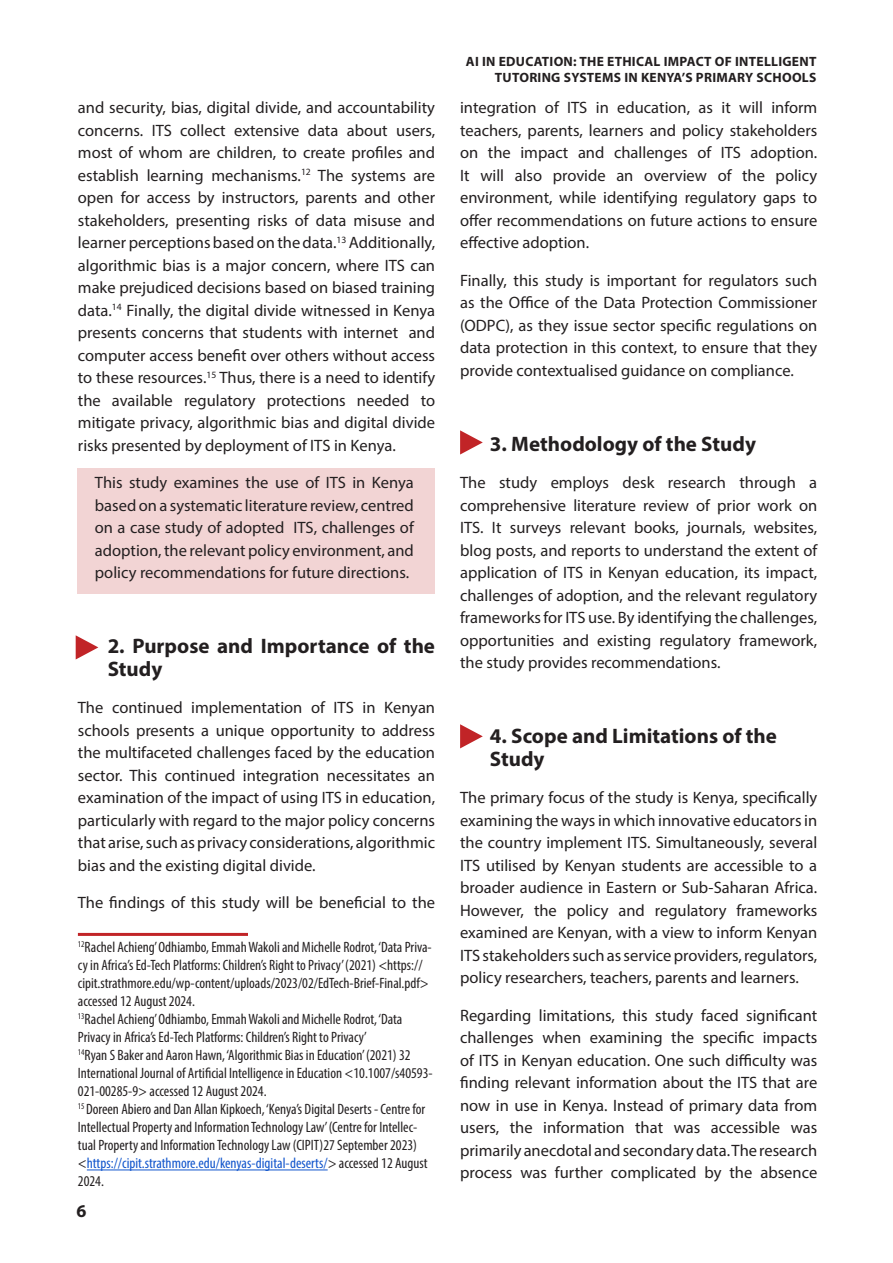
<style>
.page{position:relative;width:893px;height:1263px;background:#fff}
.page>*{position:absolute;margin:0;border:0;box-sizing:border-box;transform-origin:0 0}
.Heading_1{font:700 21px/22.5px "Myriad Pro";color:#231f20}
.t1{font:700 18px "Myriad Pro";color:#231f20}
.t2{font:16.5px/22.5px "Myriad Pro";color:#231f20;text-align:justify}
.t3{font:condensed 15px/18px "Myriad Pro";color:#231f20}
.t4{font:700 13.5px/16.2px "Myriad Pro";letter-spacing:.02em;color:#231f20;text-align:right}
.s1{color:#15c}
</style>
<div class="page">
<div style="left:77px;top:468px;width:358px;height:125px;background:#f2d4d4"></div>
<hr style="left:78px;top:933px;width:170px;height:3px;background:#c12427">
<hr style="left:87px;top:1169px;width:241px;height:1px;background:#15c">
<svg style="left:76px;top:635px;width:22px;height:24px"></svg>
<svg style="left:460px;top:430px;width:23px;height:24px"></svg>
<svg style="left:460px;top:724px;width:23px;height:24px"></svg>
<p class="t2" style="left:78px;top:96px;width:359px">and security, bias, digital divide, and accountability concerns. ITS collect extensive data about users, most of whom are children, to create profiles and establish learning mechanisms.<sup>12</sup> The systems are open for access by instructors, parents and other stakeholders, presenting risks of data misuse and learner perceptions based on the data.<sup>13</sup> Additionally, algorithmic bias is a major concern, where ITS can make prejudiced decisions based on biased training data.<sup>14</sup> Finally, the digital divide witnessed in Kenya presents concerns that students with internet and computer access benefit over others without access to these resources.<sup>15</sup> Thus, there is a need to identify the available regulatory protections needed to mitigate privacy, algorithmic bias and digital divide risks presented by deployment of ITS in Kenya.</p>
<p class="t2" style="left:95px;top:471px;width:320px">This study examines the use of ITS in Kenya based on a systematic literature review, centred on a case study of adopted ITS, challenges of adoption, the relevant policy environment, and policy recommendations for future directions.</p>
<p class="Heading_1" style="left:108px;top:634px;width:329px">2. Purpose and Importance of the<br>Study</p>
<p class="t2" style="left:78px;top:696px;width:359px">The continued implementation of ITS in Kenyan schools presents a unique opportunity to address the multifaceted challenges faced by the education sector. This continued integration necessitates an examination of the impact of using ITS in education, particularly with regard to the major policy concerns that arise, such as privacy considerations, algorithmic bias and the existing digital divide.</p>
<p class="t2" style="left:78px;top:891px;width:359px">The findings of this study will be beneficial to the</p>
<p class="t3" style="left:78px;top:938px;width:355px"><sup>12</sup>Rachel Achieng’ Odhiambo, Emmah Wakoli and Michelle Rodrot, ‘Data Priva&shy;cy in Africa’s Ed-Tech Platforms: Children’s Right to Privacy’ (2021) &lt;https:// cipit.strathmore.edu/wp-content/uploads/2023/02/EdTech-Brief-Final.pdf&gt; accessed 12 August 2024.</p>
<p class="t3" style="left:78px;top:1010px;width:326px"><sup>13</sup>Rachel Achieng’ Odhiambo, Emmah Wakoli and Michelle Rodrot, ‘Data<br>Privacy in Africa’s Ed-Tech Platforms: Children’s Right to Privacy’</p>
<p class="t3" style="left:78px;top:1046px;width:356px"><sup>14</sup>Ryan S Baker and Aaron Hawn, ‘Algorithmic Bias in Education’ (2021) 32<br>International Journal of Artificial Intelligence in Education &lt;10.1007/s40593-<br>021-00285-9&gt; accessed 12 August 2024.</p>
<p class="t3" style="left:78px;top:1100px;width:351px"><sup>15</sup> Doreen Abiero and Dan Allan Kipkoech, ‘Kenya’s Digital Deserts - Centre for Intellectual Property and Information Technology Law’ (Centre for Intellec&shy;tual Property and Information Technology Law (CIPIT)27 September 2023) &lt;<span class="s1">https://cipit.strathmore.edu/kenyas-digital-deserts/</span>&gt; accessed 12 August 2024.</p>
<p class="t1" style="left:77px;top:1199px;width:11px">6</p>
<p class="t4" style="left:466px;top:53px;width:352px">AI IN EDUCATION: THE ETHICAL IMPACT OF INTELLIGENT<br>TUTORING SYSTEMS IN KENYA’S PRIMARY SCHOOLS</p>
<p class="t2" style="left:460px;top:96px;width:359px">integration of ITS in education, as it will inform teachers, parents, learners and policy stakeholders on the impact and challenges of ITS adoption.<br>It will also provide an overview of the policy environment, while identifying regulatory gaps to offer recommendations on future actions to ensure effective adoption.</p>
<p class="t2" style="left:460px;top:269px;width:359px">Finally, this study is important for regulators such as the Office of the Data Protection Commissioner (ODPC), as they issue sector specific regulations on data protection in this context, to ensure that they provide contextualised guidance on compliance.</p>
<p class="Heading_1" style="left:490px;top:432px;width:268px">3. Methodology of the Study</p>
<p class="t2" style="left:460px;top:471px;width:359px">The study employs desk research through a comprehensive literature review of prior work on ITS. It surveys relevant books, journals, websites, blog posts, and reports to understand the extent of application of ITS in Kenyan education, its impact, challenges of adoption, and the relevant regulatory frameworks for ITS use. By identifying the challenges, opportunities and existing regulatory framework, the study provides recommendations.</p>
<p class="Heading_1" style="left:490px;top:724px;width:289px">4. Scope and Limitations of the<br>Study</p>
<p class="t2" style="left:460px;top:786px;width:359px">The primary focus of the study is Kenya, specifically examining the ways in which innovative educators in the country implement ITS. Simultaneously, several ITS utilised by Kenyan students are accessible to a broader audience in Eastern or Sub-Saharan Africa.<br>However, the policy and regulatory frameworks examined are Kenyan, with a view to inform Kenyan ITS stakeholders such as service providers, regulators, policy researchers, teachers, parents and learners.</p>
<p class="t2" style="left:460px;top:1004px;width:359px">Regarding limitations, this study faced significant challenges when examining the specific impacts of ITS in Kenyan education. One such difficulty was finding relevant information about the ITS that are now in use in Kenya. Instead of primary data from users, the information that was accessible was primarily anecdotal and secondary data. The research process was further complicated by the absence</p>
</div>
